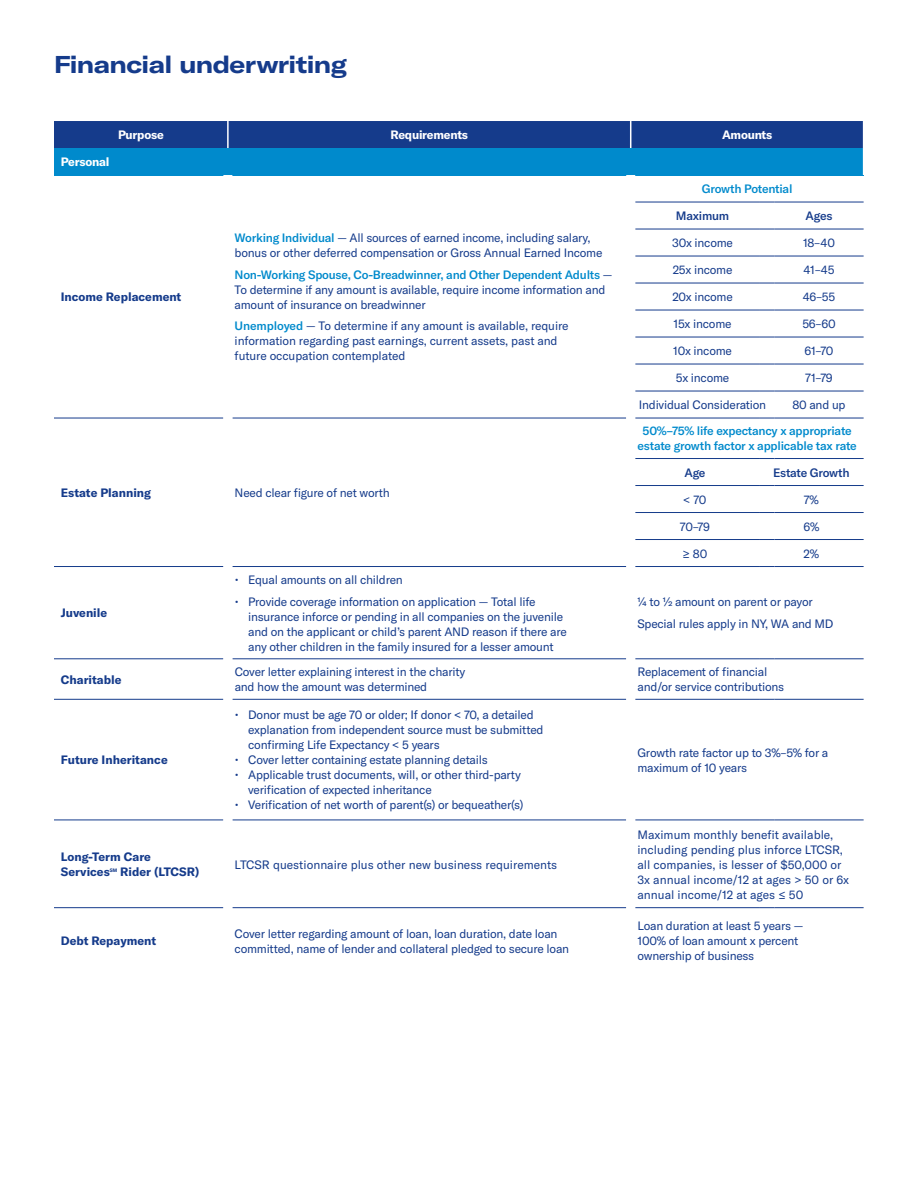
<style>
.page{position:relative;width:918px;height:1188px;background:#fff}
.page>*{position:absolute;margin:0;border:0;box-sizing:border-box;transform-origin:0 0}
.t1{font:700 expanded 24px "GT America";letter-spacing:-.025em;color:#153b8b}
.t2{font:12px/15px "GT America";letter-spacing:-.02em;color:#153b8b}
.t3{font:12px/15px "GT America";color:#153b8b}
.t4{font:700 12px/15px "GT America";color:#153b8b}
.t5{font:500 12px/15px "GT America";letter-spacing:-.02em;color:#008acc;text-align:center}
.t6{font:700 12px "GT America";letter-spacing:-.02em;color:#fff}
.t7{font:500 12px "GT America";letter-spacing:-.02em;color:#153b8b}
.t8{font:700 4.95px "GT America";color:#153b8b}
.s1{font-weight:500;color:#008acc}
</style>
<div class="page">
<svg style="left:54px;top:121px;width:809px;height:54px;background:#0b62ab"></svg>
<hr style="left:635px;top:202px;width:124px;height:1px;background:#153b8b">
<svg style="left:759px;top:202px;width:15px;height:1px"></svg>
<hr style="left:774px;top:202px;width:90px;height:1px;background:#153b8b">
<hr style="left:635px;top:256px;width:124px;height:1px;background:#153b8b">
<svg style="left:759px;top:256px;width:15px;height:1px"></svg>
<hr style="left:774px;top:256px;width:90px;height:1px;background:#153b8b">
<hr style="left:635px;top:283px;width:124px;height:1px;background:#153b8b">
<svg style="left:759px;top:283px;width:15px;height:1px"></svg>
<hr style="left:774px;top:283px;width:90px;height:1px;background:#153b8b">
<hr style="left:635px;top:310px;width:124px;height:1px;background:#153b8b">
<svg style="left:759px;top:310px;width:15px;height:1px"></svg>
<hr style="left:774px;top:310px;width:90px;height:1px;background:#153b8b">
<hr style="left:635px;top:337px;width:124px;height:1px;background:#153b8b">
<svg style="left:759px;top:337px;width:15px;height:1px"></svg>
<hr style="left:774px;top:337px;width:90px;height:1px;background:#153b8b">
<hr style="left:635px;top:364px;width:124px;height:1px;background:#153b8b">
<svg style="left:759px;top:364px;width:15px;height:1px"></svg>
<hr style="left:774px;top:364px;width:90px;height:1px;background:#153b8b">
<hr style="left:635px;top:391px;width:124px;height:1px;background:#153b8b">
<svg style="left:759px;top:391px;width:15px;height:1px"></svg>
<hr style="left:774px;top:391px;width:90px;height:1px;background:#153b8b">
<hr style="left:232px;top:418px;width:394px;height:1px;background:#153b8b">
<hr style="left:635px;top:418px;width:124px;height:1px;background:#153b8b">
<svg style="left:759px;top:418px;width:15px;height:1px"></svg>
<hr style="left:774px;top:418px;width:90px;height:1px;background:#153b8b">
<hr style="left:232px;top:699px;width:394px;height:1px;background:#153b8b">
<hr style="left:635px;top:699px;width:124px;height:1px;background:#153b8b">
<svg style="left:759px;top:699px;width:15px;height:1px"></svg>
<hr style="left:774px;top:699px;width:90px;height:1px;background:#153b8b">
<hr style="left:54px;top:418px;width:169px;height:1px;background:#153b8b">
<hr style="left:54px;top:699px;width:169px;height:1px;background:#153b8b">
<hr style="left:54px;top:566px;width:169px;height:1px;background:#153b8b">
<hr style="left:54px;top:820px;width:169px;height:1px;background:#153b8b">
<hr style="left:635px;top:458px;width:124px;height:1px;background:#153b8b">
<svg style="left:759px;top:458px;width:15px;height:1px"></svg>
<hr style="left:774px;top:458px;width:90px;height:1px;background:#153b8b">
<hr style="left:635px;top:485px;width:124px;height:1px;background:#153b8b">
<svg style="left:759px;top:485px;width:15px;height:1px"></svg>
<hr style="left:774px;top:485px;width:90px;height:1px;background:#153b8b">
<hr style="left:635px;top:512px;width:124px;height:1px;background:#153b8b">
<svg style="left:759px;top:512px;width:15px;height:1px"></svg>
<hr style="left:774px;top:512px;width:90px;height:1px;background:#153b8b">
<hr style="left:635px;top:539px;width:124px;height:1px;background:#153b8b">
<svg style="left:759px;top:539px;width:15px;height:1px"></svg>
<hr style="left:774px;top:539px;width:90px;height:1px;background:#153b8b">
<hr style="left:232px;top:566px;width:394px;height:1px;background:#153b8b">
<hr style="left:635px;top:566px;width:124px;height:1px;background:#153b8b">
<svg style="left:759px;top:566px;width:15px;height:1px"></svg>
<hr style="left:774px;top:566px;width:90px;height:1px;background:#153b8b">
<hr style="left:232px;top:820px;width:394px;height:1px;background:#153b8b">
<hr style="left:635px;top:820px;width:124px;height:1px;background:#153b8b">
<svg style="left:759px;top:820px;width:15px;height:1px"></svg>
<hr style="left:774px;top:820px;width:90px;height:1px;background:#153b8b">
<hr style="left:54px;top:659px;width:169px;height:1px;background:#153b8b">
<hr style="left:232px;top:659px;width:394px;height:1px;background:#153b8b">
<hr style="left:635px;top:659px;width:124px;height:1px;background:#153b8b">
<svg style="left:759px;top:659px;width:15px;height:1px"></svg>
<hr style="left:774px;top:659px;width:90px;height:1px;background:#153b8b">
<hr style="left:54px;top:907px;width:169px;height:1px;background:#153b8b">
<hr style="left:232px;top:907px;width:394px;height:1px;background:#153b8b">
<hr style="left:635px;top:907px;width:124px;height:1px;background:#153b8b">
<svg style="left:759px;top:907px;width:15px;height:1px"></svg>
<hr style="left:774px;top:907px;width:90px;height:1px;background:#153b8b">
<hr style="left:635px;top:229px;width:124px;height:1px;background:#153b8b">
<svg style="left:759px;top:229px;width:15px;height:1px"></svg>
<hr style="left:774px;top:229px;width:90px;height:1px;background:#153b8b">
<h1 class="t1" style="left:54px;top:49px;width:295px">Financial underwriting</h1>
<p class="t6" style="left:61px;top:154px;width:50px">Personal</p>
<p class="t6" style="left:118px;top:127px;width:47px">Purpose</p>
<p class="t6" style="left:391px;top:127px;width:79px">Requirements</p>
<p class="t6" style="left:722px;top:127px;width:52px">Amounts</p>
<p class="t4" style="left:61px;top:289px;width:122px">Income Replacement</p>
<p class="t2" style="left:235px;top:230px;width:369px"><span class="s1">Working Individual</span> — All sources of earned income, including salary, bonus or other deferred compensation or Gross Annual Earned Income</p>
<p class="t2" style="left:235px;top:267px;width:379px"><span class="s1">Non-Working Spouse, Co-Breadwinner, and Other Dependent Adults</span> —<br>To determine if any amount is available, require income information and amount of insurance on breadwinner</p>
<p class="t2" style="left:235px;top:319px;width:336px"><span class="s1">Unemployed</span> — To determine if any amount is available, require information regarding past earnings, current assets, past and future occupation contemplated</p>
<p class="t4" style="left:61px;top:485px;width:92px">Estate Planning</p>
<p class="t2" style="left:235px;top:485px;width:157px">Need clear figure of net worth</p>
<p class="t5" style="left:702px;top:181px;width:92px">Growth Potential</p>
<p class="t7" style="left:676px;top:209px;width:55px">Maximum</p>
<p class="t7" style="left:806px;top:209px;width:28px">Ages</p>
<p class="t2" style="left:672px;top:236px;width:62px">30x income</p>
<p class="t2" style="left:803px;top:236px;width:33px">18–40</p>
<p class="t2" style="left:673px;top:263px;width:61px">25x income</p>
<p class="t2" style="left:803px;top:263px;width:33px">41–45</p>
<p class="t2" style="left:672px;top:290px;width:62px">20x income</p>
<p class="t2" style="left:803px;top:290px;width:34px">46–55</p>
<p class="t2" style="left:674px;top:317px;width:60px">15x income</p>
<p class="t2" style="left:802px;top:317px;width:35px">56–60</p>
<p class="t2" style="left:673px;top:344px;width:60px">10x income</p>
<p class="t2" style="left:804px;top:344px;width:31px">61–70</p>
<p class="t2" style="left:676px;top:371px;width:55px">5x income</p>
<p class="t2" style="left:805px;top:371px;width:29px">71–79</p>
<p class="t2" style="left:639px;top:398px;width:129px">Individual Consideration</p>
<p class="t2" style="left:792px;top:398px;width:55px">80 and up</p>
<p class="t5" style="left:638px;top:424px;width:221px">50%–75% life expectancy x appropriate estate growth factor x applicable tax rate</p>
<p class="t7" style="left:684px;top:465px;width:23px">Age</p>
<p class="t7" style="left:773px;top:465px;width:78px">Estate Growth</p>
<p class="t2" style="left:683px;top:492px;width:25px">&lt; 70</p>
<p class="t2" style="left:804px;top:492px;width:17px">7%</p>
<p class="t2" style="left:680px;top:519px;width:32px">70–79</p>
<p class="t2" style="left:803px;top:519px;width:17px">6%</p>
<p class="t2" style="left:682px;top:546px;width:27px">≥ 80</p>
<p class="t2" style="left:804px;top:546px;width:17px">2%</p>
<p class="t4" style="left:61px;top:605px;width:48px">Juvenile</p>
<p class="t2" style="left:235px;top:572px;width:170px">• Equal amounts on all children</p>
<p class="t2" style="left:248px;top:594px;width:320px;text-indent:-14px">• Provide coverage information on application — Total life insurance inforce or pending in all companies on the juvenile and on the applicant or child’s parent AND reason if there are any other children in the family insured for a lesser amount</p>
<p class="t2" style="left:638px;top:591px;width:198px;line-height:21.8px">¼ to ½ amount on parent or payor<br>Special rules apply in NY, WA and MD</p>
<p class="t4" style="left:61px;top:672px;width:62px">Charitable</p>
<p class="t2" style="left:235px;top:665px;width:232px">Cover letter explaining interest in the charity and how the amount was determined</p>
<p class="t2" style="left:638px;top:665px;width:148px">Replacement of financial and/or service contributions</p>
<p class="t4" style="left:61px;top:752px;width:108px">Future Inheritance</p>
<p class="t4" style="left:61px;top:849px;width:92px">Long-Term Care<br>Services</p>
<p class="t8" style="left:110px;top:867px;width:9px">sm</p>
<p class="t4" style="left:120px;top:864px;width:81px">Rider (LTCSR)</p>
<p class="t2" style="left:248px;top:708px;width:297px;text-indent:-14px">• Donor must be age 70 or older; If donor &lt; 70, a detailed explanation from independent source must be submitted confirming Life Expectancy &lt; 5 years</p>
<p class="t2" style="left:235px;top:753px;width:255px">• Cover letter containing estate planning details</p>
<p class="t2" style="left:248px;top:768px;width:274px;text-indent:-14px">• Applicable trust documents, will, or other third-party verification of expected inheritance</p>
<p class="t2" style="left:235px;top:798px;width:290px">• Verification of net worth of parent(s) or bequeather(s)</p>
<p class="t3" style="left:235px;top:857px;width:324px">LTCSR questionnaire plus other new business requirements</p>
<p class="t2" style="left:638px;top:745px;width:192px">Growth rate factor up to 3%–5% for a maximum of 10 years</p>
<p class="t3" style="left:637px;top:827px;width:213px">Maximum monthly benefit available, including pending plus inforce LTCSR, all companies, is lesser of $50,000 or 3x annual income/12 at ages &gt; 50 or 6x annual income/12 at ages ≤ 50</p>
<p class="t4" style="left:61px;top:933px;width:97px">Debt Repayment</p>
<p class="t2" style="left:235px;top:926px;width:336px">Cover letter regarding amount of loan, loan duration, date loan committed, name of lender and collateral pledged to secure loan</p>
<p class="t2" style="left:637px;top:919px;width:167px">Loan duration at least 5 years —<br>100% of loan amount x percent ownership of business</p>
</div>
